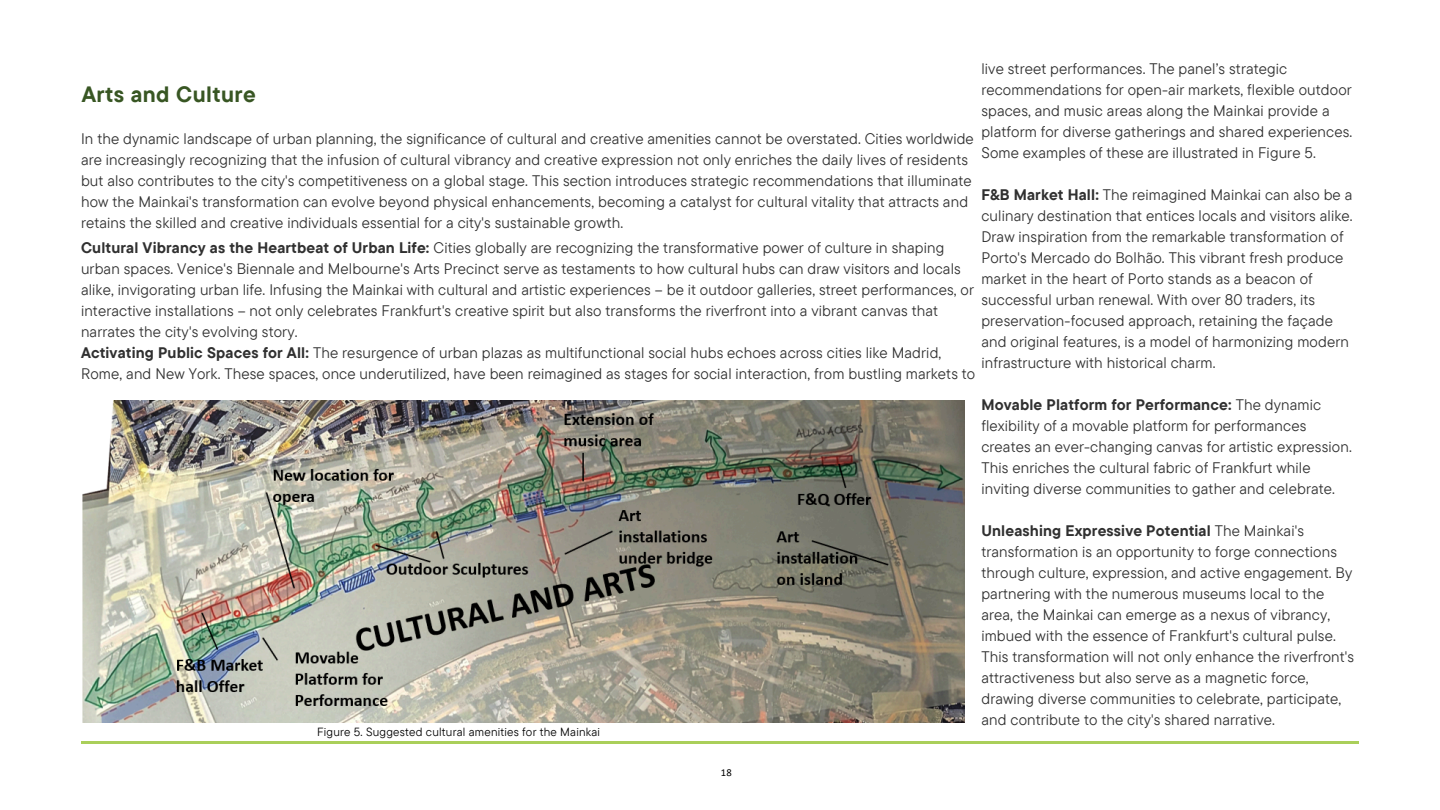
<style>
.page{position:relative;width:1440px;height:810px;background:#fff}
.page>*{position:absolute;margin:0;border:0;box-sizing:border-box;transform-origin:0 0}
.t1{font:700 22.2px "TT Commons Pro";letter-spacing:.02em;color:#385623}
.t2{font:15.3px/21px "TT Commons Pro";letter-spacing:.01em;color:#303030}
.t3{font:11.8px "TT Commons Pro";letter-spacing:.02em;color:#000}
.t4{font:10.6px "Calibri";color:#000}
.s1{font-weight:700}
</style>
<div class="page">
<hr style="left:81px;top:741px;width:1278px;height:2px;background:#aacf5a">
<img style="left:82px;top:400px;width:882px;height:323px">
<h2 class="t2" style="left:981px;top:57px;width:372px">live street performances. The panel’s strategic recommendations for open-air markets, flexible outdoor spaces, and music areas along the Mainkai provide a platform for diverse gatherings and shared experiences.<br>Some examples of these are illustrated in Figure 5.</h2>
<p class="t2" style="left:981px;top:183px;width:373px"><span class="s1">F&amp;B Market Hall:</span> The reimagined Mainkai can also be a culinary destination that entices locals and visitors alike.<br>Draw inspiration from the remarkable transformation of Porto's Mercado do Bolhão. This vibrant fresh produce market in the heart of Porto stands as a beacon of successful urban renewal. With over 80 traders, its preservation-focused approach, retaining the façade and original features, is a model of harmonizing modern infrastructure with historical charm.</p>
<p class="t2" style="left:981px;top:393px;width:372px"><span class="s1">Movable Platform for Performance:</span> The dynamic flexibility of a movable platform for performances creates an ever-changing canvas for artistic expression.<br>This enriches the cultural fabric of Frankfurt while inviting diverse communities to gather and celebrate.</p>
<p class="t2" style="left:981px;top:519px;width:374px"><span class="s1">Unleashing Expressive Potential</span> The Mainkai's transformation is an opportunity to forge connections through culture, expression, and active engagement. By partnering with the numerous museums local to the area, the Mainkai can emerge as a nexus of vibrancy, imbued with the essence of Frankfurt's cultural pulse.<br>This transformation will not only enhance the riverfront's attractiveness but also serve as a magnetic force, drawing diverse communities to celebrate, participate, and contribute to the city's shared narrative.</p>
<h2 class="t1" style="left:82px;top:80px;width:175px">Arts and Culture</h2>
<h1 class="t2" style="left:81px;top:128px;width:894px">In the dynamic landscape of urban planning, the significance of cultural and creative amenities cannot be overstated. Cities worldwide are increasingly recognizing that the infusion of cultural vibrancy and creative expression not only enriches the daily lives of residents but also contributes to the city's competitiveness on a global stage. This section introduces strategic recommendations that illuminate how the Mainkai's transformation can evolve beyond physical enhancements, becoming a catalyst for cultural vitality that attracts and retains the skilled and creative individuals essential for a city's sustainable growth.</h1>
<h2 class="t2" style="left:81px;top:237px;width:896px"><span class="s1">Cultural Vibrancy as the Heartbeat of Urban Life:</span> Cities globally are recognizing the transformative power of culture in shaping urban spaces. Venice's Biennale and Melbourne's Arts Precinct serve as testaments to how cultural hubs can draw visitors and locals alike, invigorating urban life. Infusing the Mainkai with cultural and artistic experiences – be it outdoor galleries, street performances, or interactive installations – not only celebrates Frankfurt's creative spirit but also transforms the riverfront into a vibrant canvas that narrates the city's evolving story.<br><span class="s1">Activating Public Spaces for All:</span> The resurgence of urban plazas as multifunctional social hubs echoes across cities like Madrid, Rome, and New York. These spaces, once underutilized, have been reimagined as stages for social interaction, from bustling markets to</h2>
<h2 class="t3" style="left:317px;top:725px;width:285px">Figure 5. Suggested cultural amenities for the Mainkai</h2>
<h2 class="t4" style="left:721px;top:768px;width:12px">18</h2>
</div>
